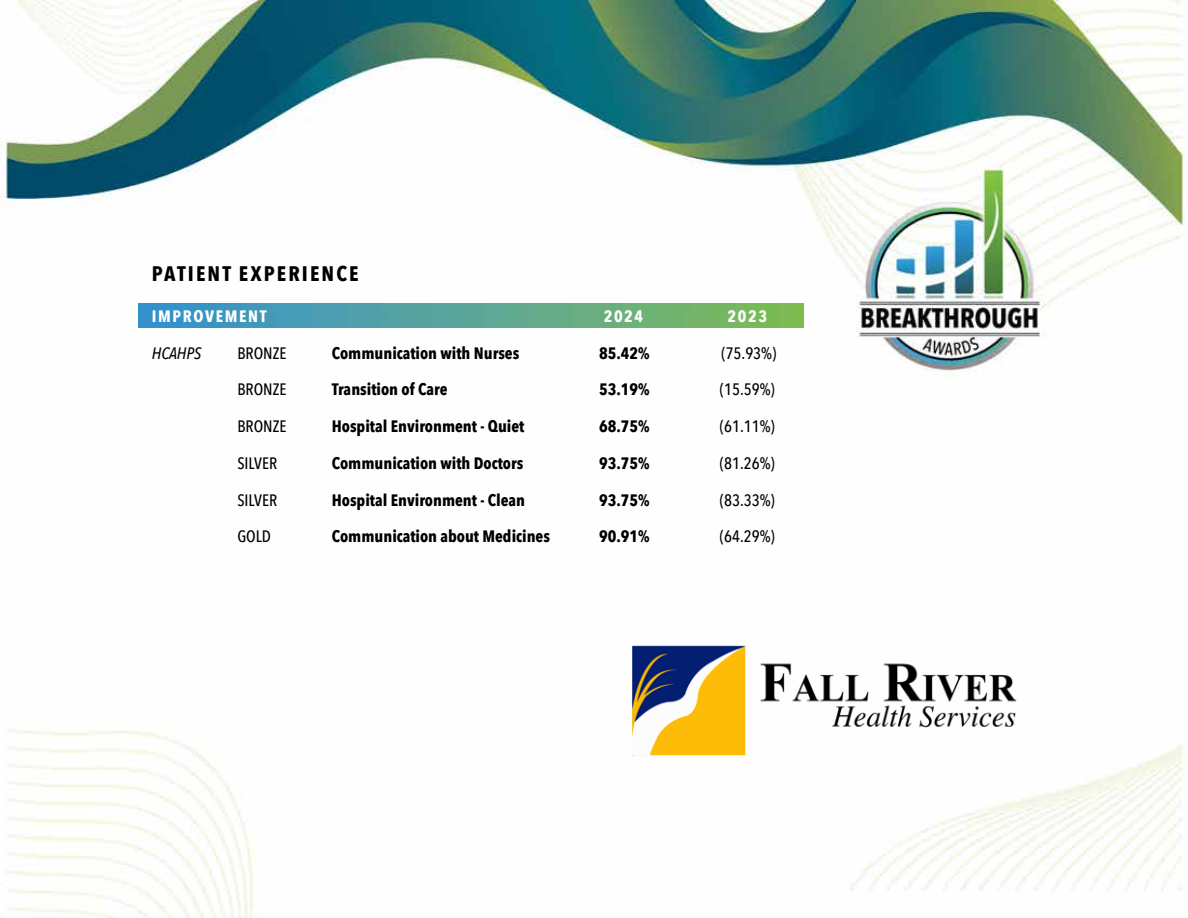
<style>
.page{position:relative;width:1188px;height:918px;background:#fff}
.page>*{position:absolute;margin:0;border:0;box-sizing:border-box;transform-origin:0 0}
.t1{font:700 21px "Avenir Next Condensed";letter-spacing:.1em;color:#000}
.t2{font:700 16.5px "Avenir Next Condensed";color:#000}
.t3{font:500 16.5px "Avenir Next Condensed";color:#000}
.t4{font:700 16.5px "Avenir Next Condensed";letter-spacing:.1em;color:#fff}
.t5{font:italic 500 16.5px "Avenir Next Condensed";color:#000}
</style>
<div class="page">
<img style="left:1px;top:1px;width:1184px;height:917px">
<img style="left:633px;top:641px;width:385px;height:117px">
<img style="left:138px;top:303px;width:666px;height:25px">
<p class="t1" style="left:152px;top:261px;width:208px">PATIENT EXPERIENCE</p>
<p class="t4" style="left:152px;top:306px;width:116px">IMPROVEMENT</p>
<p class="t4" style="left:604px;top:306px;width:41px">2024</p>
<p class="t4" style="left:728px;top:306px;width:41px">2023</p>
<p class="t5" style="left:152px;top:343px;width:51px">HCAHPS</p>
<p class="t3" style="left:237px;top:343px;width:51px">BRONZE</p>
<p class="t2" style="left:332px;top:343px;width:189px">Communication with Nurses</p>
<p class="t2" style="left:599px;top:343px;width:52px">85.42%</p>
<p class="t3" style="left:721px;top:343px;width:56px">(75.93%)</p>
<p class="t3" style="left:237px;top:380px;width:51px">BRONZE</p>
<p class="t2" style="left:332px;top:379px;width:117px">Transition of Care</p>
<p class="t2" style="left:599px;top:379px;width:52px">53.19%</p>
<p class="t3" style="left:720px;top:380px;width:56px">(15.59%)</p>
<p class="t3" style="left:237px;top:416px;width:51px">BRONZE</p>
<p class="t2" style="left:332px;top:416px;width:194px">Hospital Environment - Quiet</p>
<p class="t2" style="left:599px;top:416px;width:52px">68.75%</p>
<p class="t3" style="left:720px;top:416px;width:56px">(61.11%)</p>
<p class="t3" style="left:237px;top:453px;width:41px">SILVER</p>
<p class="t2" style="left:332px;top:453px;width:193px">Communication with Doctors</p>
<p class="t2" style="left:599px;top:453px;width:52px">93.75%</p>
<p class="t3" style="left:720px;top:453px;width:56px">(81.26%)</p>
<p class="t3" style="left:237px;top:490px;width:41px">SILVER</p>
<p class="t2" style="left:332px;top:490px;width:195px">Hospital Environment - Clean</p>
<p class="t2" style="left:599px;top:490px;width:52px">93.75%</p>
<p class="t3" style="left:720px;top:490px;width:56px">(83.33%)</p>
<p class="t3" style="left:237px;top:526px;width:35px">GOLD</p>
<p class="t2" style="left:332px;top:526px;width:220px">Communication about Medicines</p>
<p class="t2" style="left:599px;top:526px;width:52px">90.91%</p>
<p class="t3" style="left:720px;top:526px;width:56px">(64.29%)</p>
</div>
